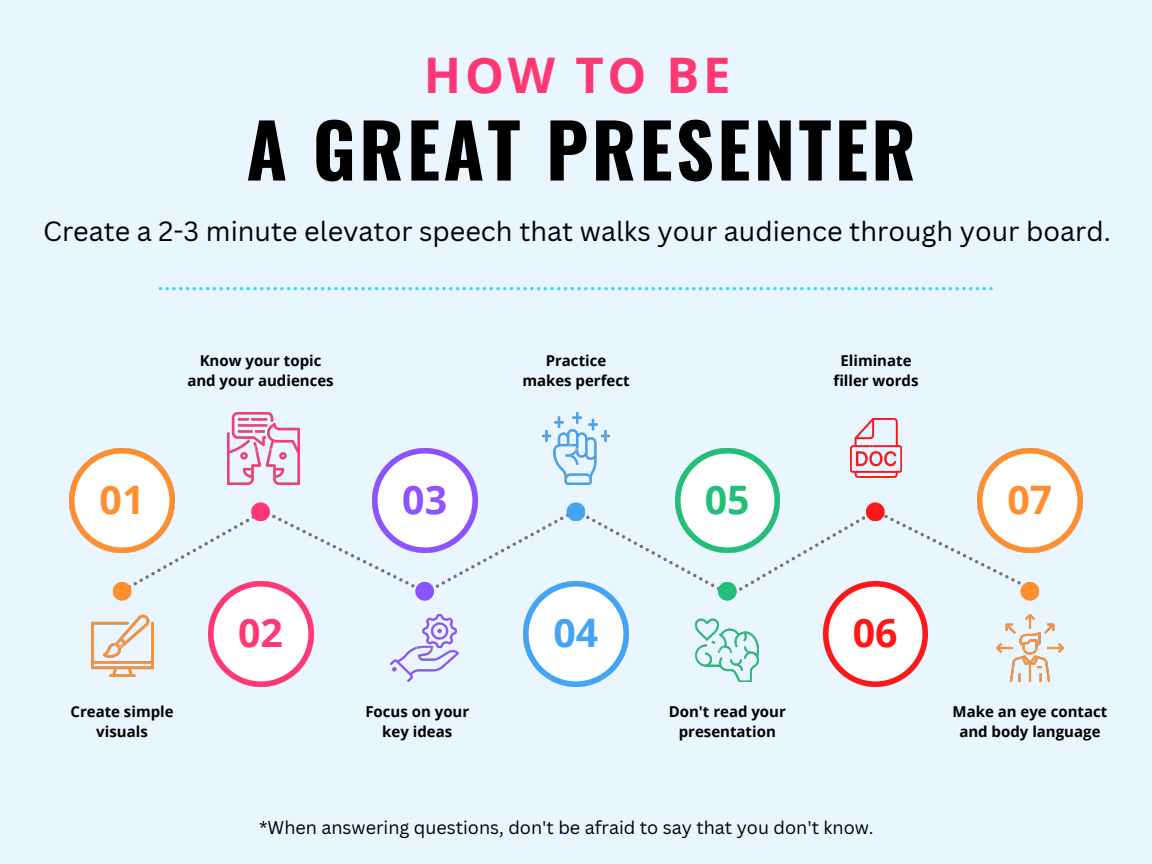
<style>
.page{position:relative;width:1152px;height:864px;background:#e9f5ff}
.page>*{position:absolute;margin:0;border:0;box-sizing:border-box;transform-origin:0 0}
.t1{font:700 74.25px "Oswald";letter-spacing:.045em;color:#000}
.t2{font:700 49.05px "Open Sans";letter-spacing:.075em;color:#ff3874}
.t3{font:700 39.3px "Open Sans";color:#ff8f2e}
.t4{font:700 39.3px "Open Sans";color:#8c52ff}
.t5{font:700 39.3px "Open Sans";color:#ff3874}
.t6{font:700 39.3px "Open Sans";color:#44a4f4}
.t7{font:700 39.3px "Open Sans";color:#22bf79}
.t8{font:700 39.3px "Open Sans";color:#ff1616}
.t9{font:27px "Canva Sans";color:#000}
.t10{font:18px "Canva Sans";color:#000}
.t11{font:700 15px/20.2px "Open Sans";color:#000;text-align:center}
</style>
<div class="page">
<svg style="left:159px;top:287px;width:834px;height:3px"></svg>
<img style="left:70px;top:448px;width:105px;height:105px">
<img style="left:373px;top:448px;width:104px;height:62px">
<img style="left:208px;top:598px;width:105px;height:88px">
<img style="left:524px;top:598px;width:105px;height:88px">
<img style="left:675px;top:448px;width:105px;height:62px">
<img style="left:823px;top:582px;width:105px;height:104px">
<img style="left:978px;top:448px;width:104px;height:105px">
<img style="left:91px;top:614px;width:62px;height:62px">
<svg style="left:878px;top:511px;width:161px;height:83px"></svg>
<svg style="left:121px;top:510px;width:751px;height:88px"></svg>
<div style="left:251px;top:502px;width:19px;height:19px;background:#ff3874;border-radius:50%"></div>
<div style="left:113px;top:582px;width:19px;height:19px;background:#ff8f2e;border-radius:50%"></div>
<div style="left:415px;top:582px;width:19px;height:19px;background:#8c52ff;border-radius:50%"></div>
<div style="left:718px;top:582px;width:19px;height:19px;background:#22bf79;border-radius:50%"></div>
<div style="left:1020px;top:582px;width:19px;height:19px;background:#ff8f2e;border-radius:50%"></div>
<div style="left:567px;top:502px;width:18px;height:19px;background:#44a4f4;border-radius:50%"></div>
<div style="left:866px;top:502px;width:19px;height:19px;background:#ff1616;border-radius:50%"></div>
<img style="left:228px;top:412px;width:72px;height:72px">
<img style="left:391px;top:614px;width:67px;height:68px">
<img style="left:695px;top:618px;width:63px;height:63px">
<img style="left:850px;top:419px;width:52px;height:58px">
<img style="left:542px;top:412px;width:68px;height:72px">
<img style="left:996px;top:614px;width:68px;height:68px">
<h2 class="t2" style="left:424px;top:40px;width:308px">HOW TO BE</h2>
<h1 class="t1" style="left:246px;top:92px;width:671px">A GREAT PRESENTER</h1>
<h3 class="t9" style="left:43px;top:212px;width:1069px">Create a 2-3 minute elevator speech that walks your audience through your board.</h3>
<h3 class="t3" style="left:100px;top:472px;width:46px">01</h3>
<p class="t11" style="left:187px;top:350px;width:148px">Know your topic and your audiences</p>
<h3 class="t4" style="left:402px;top:472px;width:46px">03</h3>
<p class="t11" style="left:522px;top:350px;width:109px">Practice makes perfect</p>
<p class="t11" style="left:834px;top:350px;width:86px">Eliminate filler words</p>
<h3 class="t7" style="left:705px;top:472px;width:46px">05</h3>
<h3 class="t3" style="left:1008px;top:472px;width:46px">07</h3>
<p class="t11" style="left:70px;top:701px;width:105px">Create simple visuals</p>
<h3 class="t5" style="left:238px;top:605px;width:46px">02</h3>
<h3 class="t6" style="left:554px;top:605px;width:46px">04</h3>
<p class="t11" style="left:365px;top:701px;width:105px">Focus on your key ideas</p>
<h3 class="t8" style="left:853px;top:605px;width:46px">06</h3>
<p class="t11" style="left:669px;top:701px;width:119px">Don't read your presentation</p>
<p class="t11" style="left:953px;top:701px;width:156px">Make an eye contact and body language</p>
<p class="t10" style="left:259px;top:815px;width:616px">*When answering questions, don't be afraid to say that you don't know.</p>
</div>
